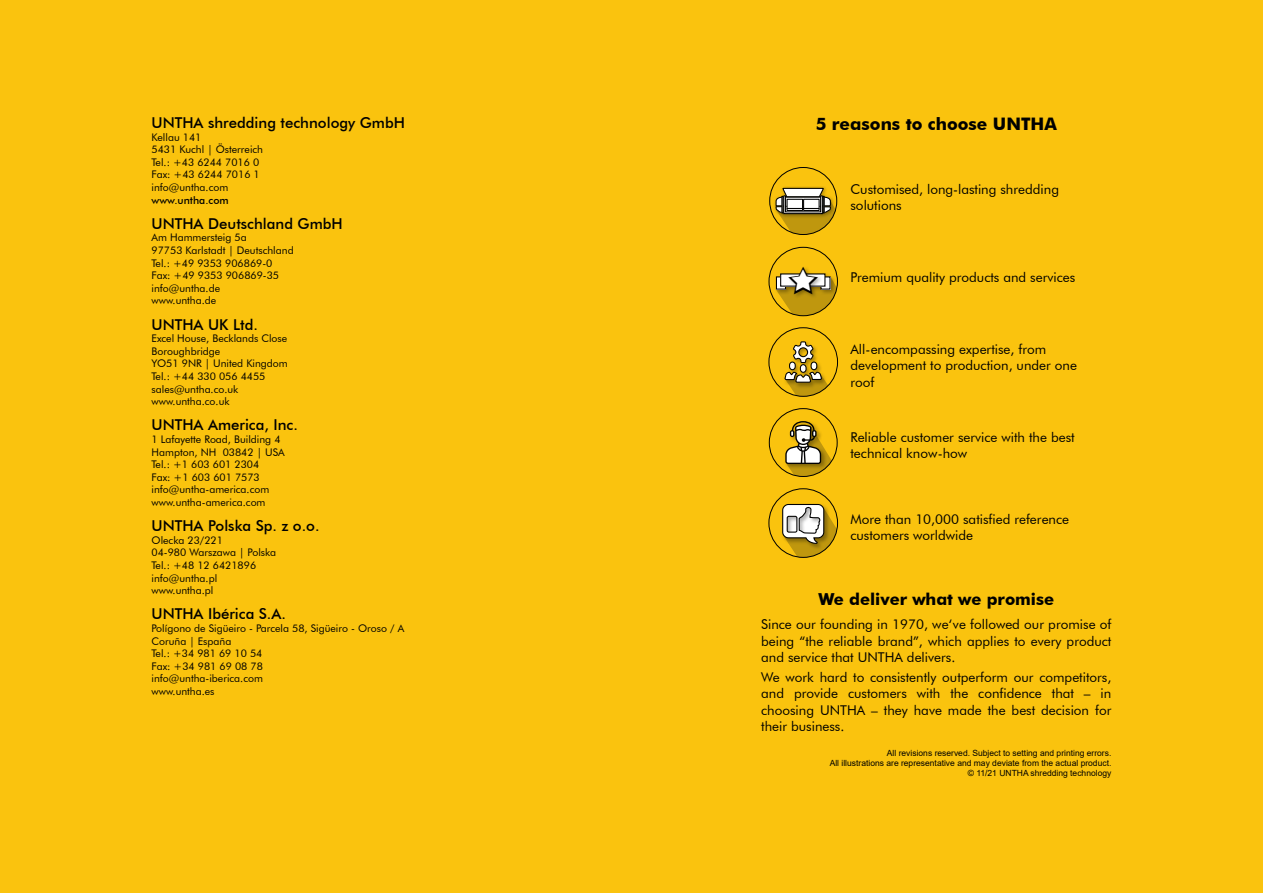
<style>
.page{position:relative;width:1263px;height:893px;background:#fac30e}
.page>*{position:absolute;margin:0;border:0;box-sizing:border-box;transform-origin:0 0}
.t1{font:700 17.25px "Futura BT";color:#000}
.t2{font:700 16.5px "Futura BT";color:#000}
.t3{font:500 15px "Futura BT";color:#000}
.t4{font:13.5px/16.2px "Futura BT";color:#000}
.t5{font:10.5px/12.6px "Futura BT";color:#000}
.t6{font:500 10.5px "Futura BT";color:#000}
.t7{font:8.55px/10.2px "Arial";color:#000;text-align:right}
</style>
<div class="page">
<div style="left:770px;top:167px;width:67px;height:68px;background:#fac30e;border-radius:50%"></div>
<div style="left:773px;top:186px;width:62px;height:32px;background:#f9c20d"></div>
<svg style="left:775px;top:187px;width:62px;height:48px;background:#b39635"></svg>
<div style="left:787px;top:199px;width:15px;height:11px;background:#fff"></div>
<div style="left:786px;top:199px;width:17px;height:12px;border:1px solid #000"></div>
<div style="left:804px;top:199px;width:15px;height:11px;background:#fff"></div>
<div style="left:803px;top:199px;width:17px;height:12px;border:1px solid #000"></div>
<hr style="left:787px;top:208px;width:32px;height:1px;background:#000">
<div style="left:769px;top:247px;width:68px;height:69px;background:#fac30e;border-radius:50%"></div>
<div style="left:775px;top:272px;width:61px;height:23px;background:#000;opacity:.3"></div>
<div style="left:769px;top:409px;width:68px;height:67px;background:#fac30e;border-radius:50%"></div>
<svg style="left:785px;top:421px;width:52px;height:55px"></svg>
<div style="left:769px;top:328px;width:68px;height:68px;background:#fac30e;border-radius:50%"></div>
<div style="left:768px;top:327px;width:70px;height:70px;border:1px solid #000;border-radius:50%"></div>
<div style="left:783px;top:340px;width:45px;height:49px;background:#000;opacity:.3"></div>
<div style="left:789px;top:362px;width:6px;height:8px;background:#fff;border-radius:3px"></div>
<div style="left:789px;top:361px;width:7px;height:9px;border:1px solid #020203;border-radius:3px"></div>
<div style="left:811px;top:362px;width:6px;height:8px;background:#fff;border-radius:3px"></div>
<div style="left:810px;top:361px;width:7px;height:9px;border:1px solid #020203;border-radius:3px"></div>
<svg style="left:784px;top:371px;width:53px;height:25px"></svg>
<div style="left:800px;top:365px;width:6px;height:7px;background:#fff;border-radius:3px"></div>
<div style="left:800px;top:364px;width:6px;height:9px;border:1px solid #020203;border-radius:3px"></div>
<svg style="left:792px;top:341px;width:22px;height:23px"></svg>
<div style="left:769px;top:489px;width:68px;height:68px;background:#fac30e;border-radius:50%"></div>
<div style="left:781px;top:503px;width:49px;height:47px;background:#f8c10d"></div>
<svg style="left:782px;top:503px;width:55px;height:54px;background:#c3ae65"></svg>
<svg style="left:776px;top:266px;width:61px;height:50px"></svg>
<h3 class="t3" style="left:152px;top:113px;width:255px">UNTHA shredding technology GmbH</h3>
<p class="t5" style="left:152px;top:130px;width:113px">Kellau 141<br>5431 Kuchl | Österreich<br>Tel.: +43 6244 7016 0<br>Fax: +43 6244 7016 1 info@untha.com</p>
<p class="t6" style="left:152px;top:193px;width:79px">www.untha.com</p>
<h3 class="t3" style="left:152px;top:214px;width:193px">UNTHA Deutschland GmbH</h3>
<p class="t5" style="left:152px;top:231px;width:144px">Am Hammersteig 5a<br>97753 Karlstadt | Deutschland<br>Tel.: +49 9353 906869-0<br>Fax: +49 9353 906869-35 info@untha.de<br>www.untha.de</p>
<h3 class="t3" style="left:152px;top:315px;width:108px">UNTHA UK Ltd.</h3>
<p class="t5" style="left:152px;top:332px;width:138px">Excel House, Becklands Close<br>Boroughbridge<br>YO51 9NR | United Kingdom<br>Tel.: +44 330 056 4455 sales@untha.co.uk www.untha.co.uk</p>
<h3 class="t3" style="left:152px;top:416px;width:148px">UNTHA America, Inc.</h3>
<p class="t5" style="left:152px;top:433px;width:135px">1 Lafayette Road, Building 4<br>Hampton, NH 03842 | USA<br>Tel.: +1 603 601 2304<br>Fax: +1 603 601 7573 info@untha-america.com www.untha-america.com</p>
<h3 class="t3" style="left:152px;top:517px;width:170px">UNTHA Polska Sp. z o.o.</h3>
<p class="t5" style="left:152px;top:534px;width:126px">Olecka 23/221<br>04-980 Warszawa | Polska<br>Tel.: +48 12 6421896 info@untha.pl www.untha.pl</p>
<h3 class="t3" style="left:152px;top:605px;width:136px">UNTHA Ibérica S.A.</h3>
<p class="t5" style="left:152px;top:622px;width:254px">Polígono de Sigüeiro - Parcela 58, Sigüeiro - Oroso / A<br>Coruña | España<br>Tel.: +34 981 69 10 54<br>Fax: +34 981 69 08 78<br>info@untha-iberica.com<br>www.untha.es</p>
<h1 class="t1" style="left:816px;top:113px;width:243px">5 reasons to choose UNTHA</h1>
<p class="t4" style="left:850px;top:181px;width:210px">Customised, long-lasting shredding solutions</p>
<p class="t4" style="left:850px;top:269px;width:226px">Premium quality products and services</p>
<p class="t4" style="left:850px;top:341px;width:228px">All-encompassing expertise, from development to production, under one roof</p>
<p class="t4" style="left:850px;top:429px;width:226px">Reliable customer service with the best technical know-how</p>
<p class="t4" style="left:850px;top:510px;width:220px">More than 10,000 satisfied reference customers worldwide</p>
<h2 class="t2" style="left:818px;top:589px;width:237px">We deliver what we promise</h2>
<p class="t4" style="left:761px;top:616px;width:352px;text-align:justify">Since our founding in 1970, we‘ve followed our promise of being “the reliable brand”, which applies to every product and service that UNTHA delivers.</p>
<p class="t4" style="left:761px;top:669px;width:352px;text-align:justify">We work hard to consistently outperform our competitors, and provide customers with the confidence that – in choosing UNTHA – they have made the best decision for their business.</p>
<p class="t7" style="left:830px;top:748px;width:283px">All revisions reserved. Subject to setting and printing errors.<br>All illustrations are representative and may deviate from the actual product. © 11/21 UNTHA shredding technology</p>
</div>
